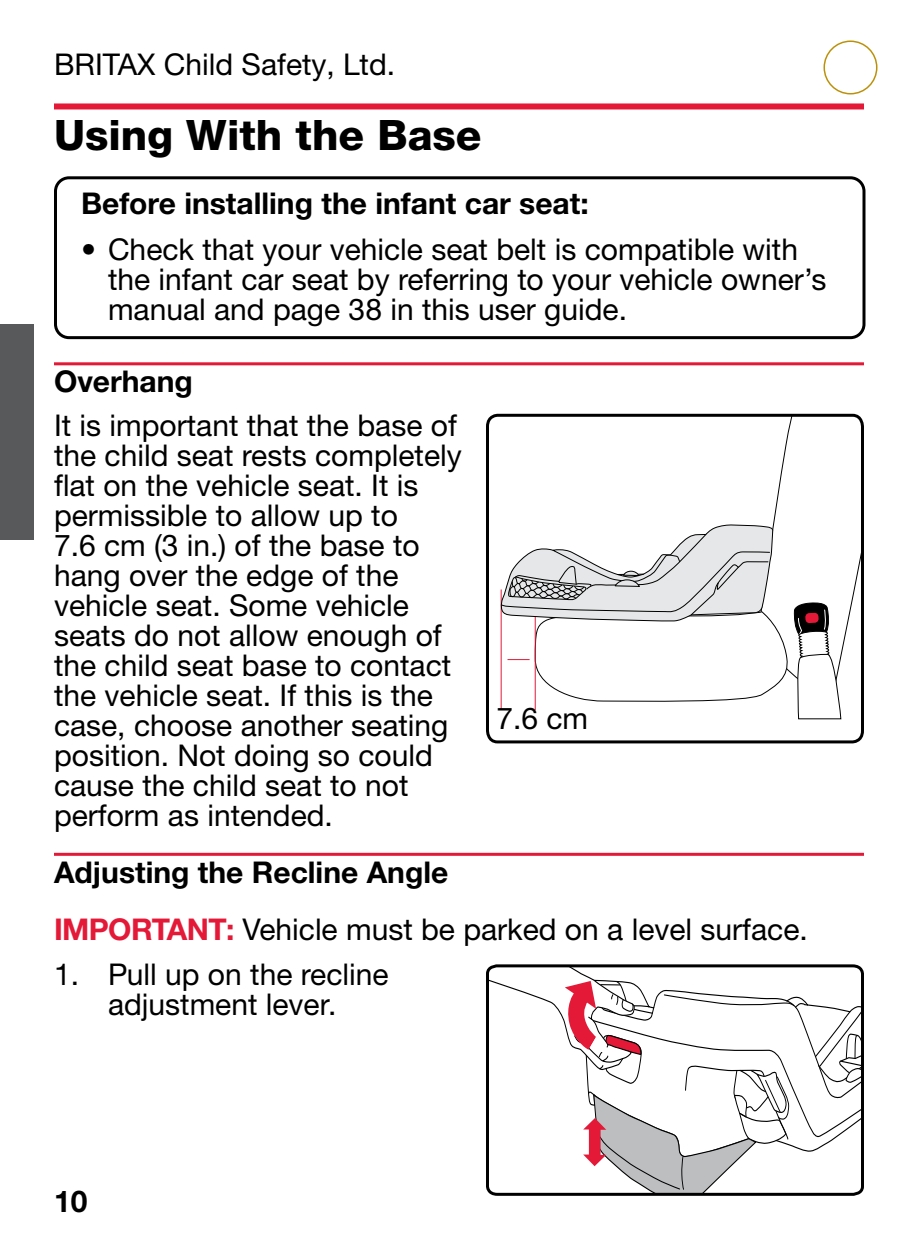
<style>
.page{position:relative;width:918px;height:1242px;background:#fff}
.page>*{position:absolute;margin:0;border:0;box-sizing:border-box;transform-origin:0 0}
.t1{font:800 42px "Helvetica Neue LTW1 G";color:#000}
.t2{font:30px/30px "Helvetica Neue LT Std";color:#000}
.t3{font:30px/30px "Helvetica Neue LTW1 G";color:#000}
.t4{font:700 30px "Helvetica Neue LT Std";color:#000}
.t5{font:700 30px "Helvetica Neue LTW1 G";color:#000}
.s1{font-weight:700}
.s2{font-weight:700;color:#e31937}
</style>
<div class="page">
<div style="left:0;top:324px;width:34px;height:216px;background:#58595b"></div>
<div style="left:824px;top:40px;width:54px;height:54px;border:2px solid #bc9109;border-radius:50%"></div>
<div style="left:54px;top:103px;width:810px;height:6px;background:#e31937"></div>
<hr style="left:54px;top:362px;width:810px;height:3px;background:#e31937">
<hr style="left:54px;top:853px;width:810px;height:3px;background:#e31937">
<div style="left:54px;top:176px;width:812px;height:163px;border:3px solid #000;border-radius:14px"></div>
<svg style="left:486px;top:964px;width:378px;height:232px;background:#202020"></svg>
<svg style="left:488px;top:966px;width:375px;height:228px"></svg>
<svg style="left:500px;top:416px;width:361px;height:303px"></svg>
<div style="left:486px;top:414px;width:378px;height:329px;border:3px solid #000;border-radius:11px"></div>
<p class="t3" style="left:54px;top:50px;width:343px">BRITAX Child Safety, Ltd.</p>
<h1 class="t1" style="left:54px;top:110px;width:429px">Using With the Base</h1>
<p class="t4" style="left:81px;top:185px;width:509px">Before installing the infant car seat:</p>
<p class="t3" style="left:108px;top:234px;width:720px;text-indent:-27px">• Check that your vehicle seat belt is compatible with the infant car seat by referring to your vehicle owner’s manual and page 38 in this user guide.</p>
<p class="t5" style="left:54px;top:363px;width:140px">Overhang</p>
<p class="t2" style="left:54px;top:410px;width:409px">It is important that the base of the child seat rests completely flat on the vehicle seat. It is permissible to allow up to</p>
<p class="t2" style="left:54px;top:530px;width:399px">7. 6 cm (3 in.) of the base to hang over the edge of the vehicle seat. Some vehicle seats do not allow enough of the child seat base to contact the vehicle seat. If this is the case, choose another seating position. Not doing so could cause the child seat to not perform as intended.</p>
<p class="t3" style="left:54px;top:843px;width:755px;line-height:57px"><span class="s1">Adjusting the Recline Angle<br></span><span class="s2">IMPORTANT:</span> Vehicle must be parked on a level surface.</p>
<p class="t3" style="left:54px;top:960px;width:336px;text-align:center">1. Pull up on the recline adjustment lever.</p>
<p class="t3" style="left:496px;top:703px;width:93px">7.6 cm</p>
<p class="t5" style="left:54px;top:1182px;width:35px">10</p>
</div>
